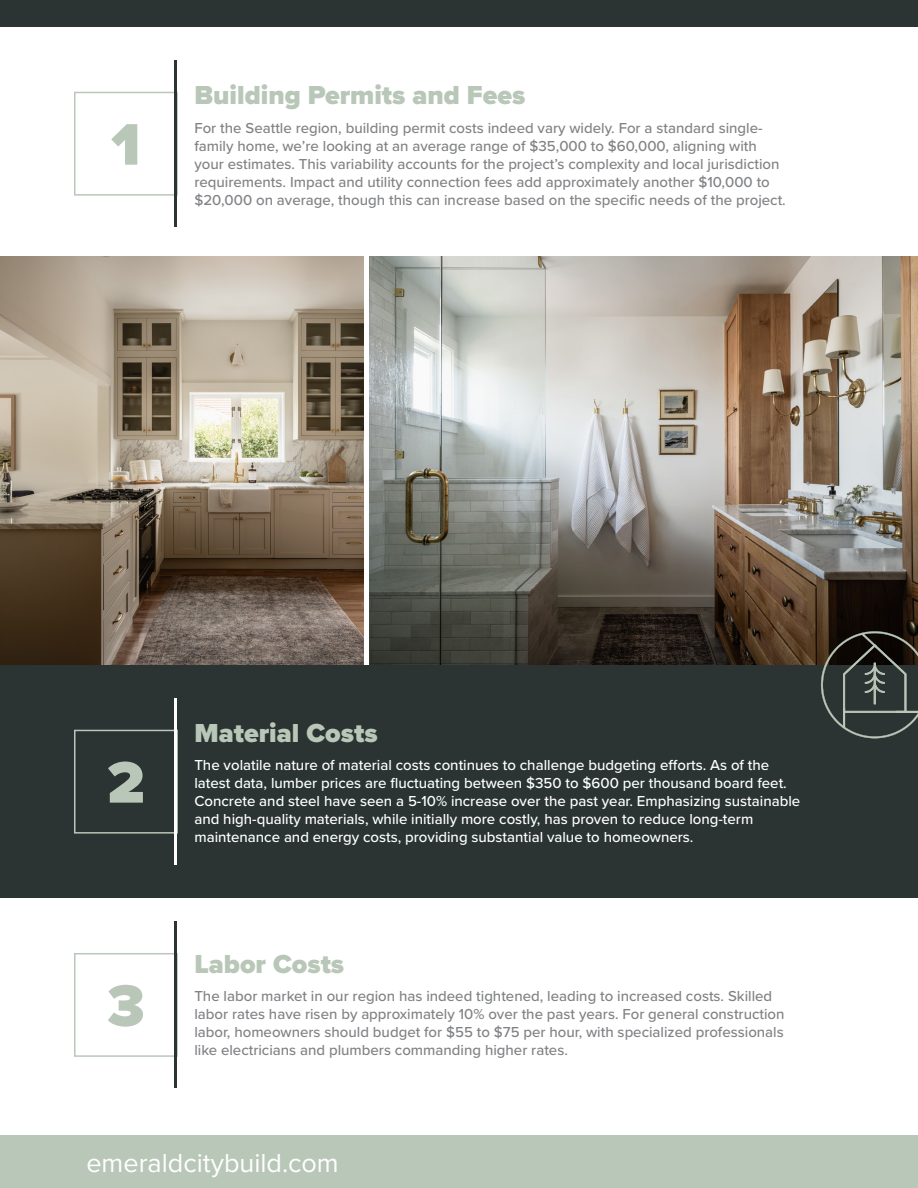
<style>
.page{position:relative;width:918px;height:1188px;background:#fff}
.page>*{position:absolute;margin:0;border:0;box-sizing:border-box;transform-origin:0 0}
.t1{font:900 60.75px "Proxima Nova";color:#b9c7b8}
.t2{font:900 27px "Proxima Nova";color:#b9c7b8}
.t3{font:27px "Proxima Nova";color:#fff}
.t4{font:500 15px/18px "Proxima Nova";color:#808285}
.t5{font:500 15px/18px "Proxima Nova";color:#fff}
</style>
<div class="page">
<img style="left:370px;top:256px;width:548px;height:410px">
<img style="left:0;top:256px;width:364px;height:410px">
<div style="left:0;top:0;width:918px;height:27px;background:#2b3433"></div>
<div style="left:0;top:666px;width:918px;height:232px;background:#2b3433"></div>
<div style="left:74px;top:92px;width:104px;height:104px;border:2px solid #b9c7b8"></div>
<hr style="left:174px;top:60px;width:3px;height:167px;background:#2b3433">
<div style="left:74px;top:953px;width:104px;height:104px;border:2px solid #b9c7b8"></div>
<hr style="left:174px;top:922px;width:3px;height:166px;background:#2b3433">
<div style="left:74px;top:730px;width:104px;height:104px;border:2px solid #b9c7b8"></div>
<hr style="left:174px;top:698px;width:3px;height:167px;background:#fff">
<svg style="left:821px;top:631px;width:97px;height:107px"></svg>
<div style="left:0;top:1135px;width:918px;height:53px;background:#b9c7b8"></div>
<p class="t1" style="left:111px;top:99px;width:31px">1</p>
<p class="t2" style="left:194px;top:75px;width:333px">Building Permits and Fees</p>
<p class="t4" style="left:194px;top:118px;width:593px">For the Seattle region, building permit costs indeed vary widely. For a standard single&shy;family home, we’re looking at an average range of $35,000 to $60,000, aligning with your estimates. This variability accounts for the project’s complexity and local jurisdiction requirements. Impact and utility connection fees add approximately another $10,000 to $20,000 on average, though this can increase based on the specific needs of the project.</p>
<p class="t1" style="left:107px;top:737px;width:39px">2</p>
<p class="t1" style="left:107px;top:960px;width:39px">3</p>
<p class="t2" style="left:194px;top:713px;width:185px">Material Costs</p>
<p class="t5" style="left:194px;top:756px;width:607px">The volatile nature of material costs continues to challenge budgeting efforts. As of the latest data, lumber prices are fluctuating between $350 to $600 per thousand board feet.<br>Concrete and steel have seen a 5-10% increase over the past year. Emphasizing sustainable and high-quality materials, while initially more costly, has proven to reduce long-term maintenance and energy costs, providing substantial value to homeowners.</p>
<p class="t2" style="left:194px;top:944px;width:151px">Labor Costs</p>
<p class="t4" style="left:194px;top:987px;width:592px">The labor market in our region has indeed tightened, leading to increased costs. Skilled labor rates have risen by approximately 10% over the past years. For general construction labor, homeowners should budget for $55 to $75 per hour, with specialized professionals like electricians and plumbers commanding higher rates.</p>
<p class="t3" style="left:86px;top:1143px;width:254px">emeraldcitybuild.com</p>
</div>
